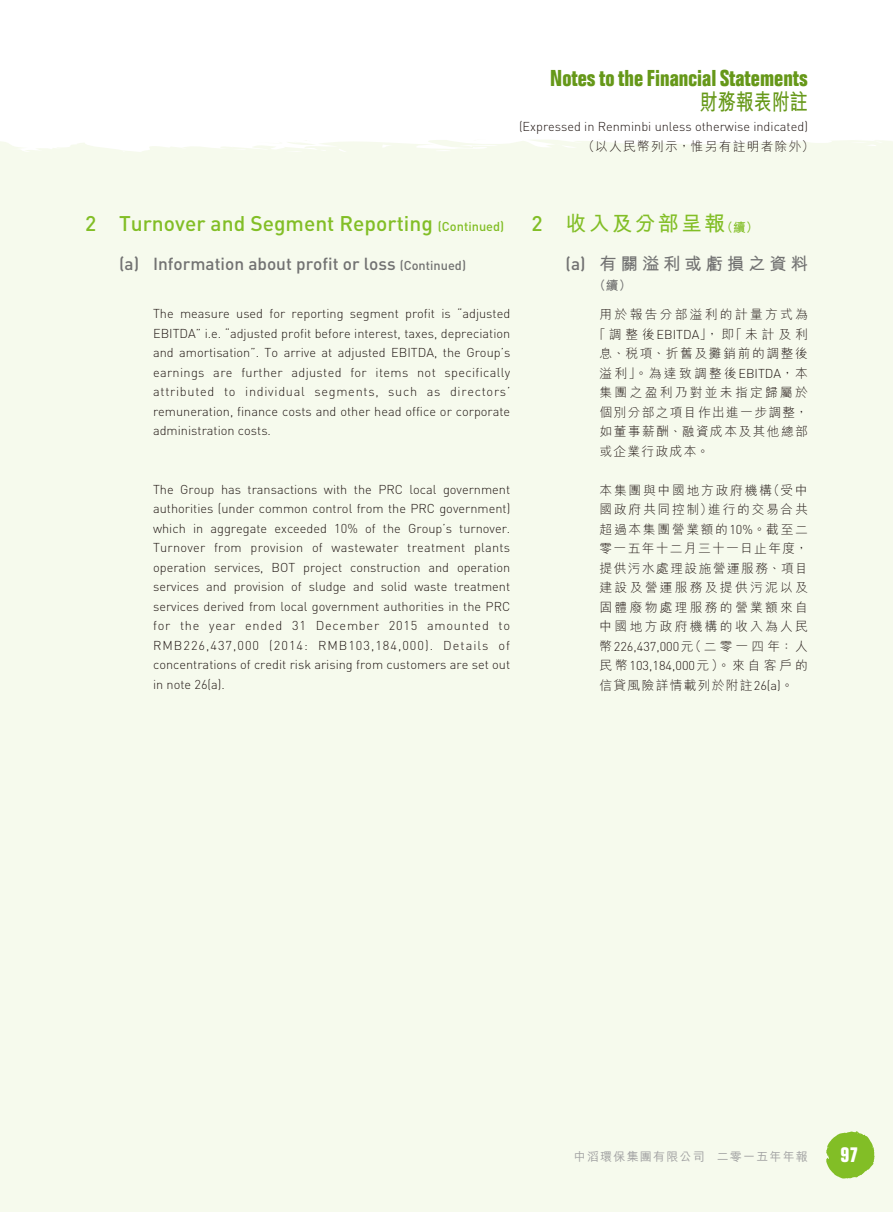
<style>
.page{position:relative;width:893px;height:1212px;background:#f6faed}
.page>*{position:absolute;margin:0;border:0;box-sizing:border-box;transform-origin:0 0}
.t1{font:700 condensed 22.5px "Folio Std";color:#669819}
.t2{font:700 22.5px "M Hei HK";color:#669819;scale:.8 1}
.t3{font:500 21px "DIN Pro";color:#82be26}
.t4{font:700 21px "M Hei HK";letter-spacing:.1em;color:#82be26}
.t5{font:700 condensed 21px "Folio Std";color:#fff}
.t6{font:500 17.25px "DIN Pro";color:#727272}
.t7{font:700 17.25px "M Hei HK";letter-spacing:.23em;color:#727272}
.t8{font:300 12.75px/19.5px "DIN Pro";color:#231916;text-align:justify}
.t9{font:300 12.75px/19.5px "M Hei HK";letter-spacing:.18em;color:#231916;text-align:justify}
.t10{font:300 12.75px "M Hei HK";letter-spacing:.1em;color:#231916}
.t11{font:300 12.75px "M Hei HK";letter-spacing:.13em;color:#231916}
.t12{font:300 12.75px "M Hei HK";letter-spacing:.105em;color:#231916}
.t13{font:300 12.75px "M Hei HK";letter-spacing:.11em;color:#231916}
.t14{font:700 12.75px "M Hei HK";color:#727272}
.t15{font:500 12px "M Hei HK";letter-spacing:.1em;color:#a0a0a1}
.s1{font-size:12.75px}
.s2{font-family:"DIN Pro";font-weight:500}
.s3{font-family:"DIN Pro"}
.s4{font-family:"M Hei HK"}
</style>
<div class="page">
<div style="left:0;top:0;width:893px;height:150px;background:#fff"></div>
<svg style="left:826px;top:1131px;width:49px;height:47px"></svg>
<h1 class="t1" style="left:550px;top:66px;width:259px">Notes to the Financial Statements</h1>
<h1 class="t2" style="left:700px;top:86px;width:136px">財務報表附註</h1>
<p class="t8" style="left:519px;top:116px;width:290px">(Expressed in Renminbi unless otherwise indicated)</p>
<p class="t10" style="left:582px;top:140px;width:234px">（以人民幣列示，惟另有註明者除外）</p>
<h2 class="t3" style="left:85px;top:209px;width:421px">2 Turnover and Segment Reporting <span class="s1">(Continued)</span></h2>
<h3 class="t6" style="left:119px;top:252px;width:348px">(a) Information about profit or loss <span class="s1">(Continued)</span></h3>
<p class="t8" style="left:153px;top:303px;width:359px">The measure used for reporting segment profit is “adjusted EBITDA” i.e. “adjusted profit before interest, taxes, depreciation and amortisation”. To arrive at adjusted EBITDA, the Group’s earnings are further adjusted for items not specifically attributed to individual segments, such as directors’ remuneration, finance costs and other head office or corporate administration costs.</p>
<p class="t8" style="left:153px;top:479px;width:359px">The Group has transactions with the PRC local government authorities (under common control from the PRC government) which in aggregate exceeded 10% of the Group’s turnover.<br>Turnover from provision of wastewater treatment plants operation services, BOT project construction and operation services and provision of sludge and solid waste treatment services derived from local government authorities in the PRC for the year ended 31 December 2015 amounted to RMB226,437,000 (2014: RMB103,184,000). Details of concentrations of credit risk arising from customers are set out in note 26(a).</p>
<h2 class="t4" style="left:531px;top:208px;width:229px"><span class="s2">2</span> 收入及分部呈報<span class="s1">（續）</span></h2>
<h3 class="t7" style="left:566px;top:251px;width:244px"><span class="s2">(a)</span> 有關溢利或虧損之資料</h3>
<p class="t14" style="left:593px;top:276px;width:40px">（續）</p>
<p class="t9" style="left:600px;top:304px;width:210px">用於報告分部溢利的計量方式為</p>
<p class="t9" style="left:593px;top:324px;width:216px">「調整後<span class="s3">EBITDA</span>」，即「未計及利</p>
<p class="t11" style="left:600px;top:347px;width:210px">息、稅項、折舊及攤銷前的調整後</p>
<p class="t9" style="left:600px;top:363px;width:210px">溢利」。為達致調整後<span class="s3">EBITDA</span>，本</p>
<p class="t9" style="left:600px;top:382px;width:210px">集團之盈利乃對並未指定歸屬於</p>
<p class="t12" style="left:600px;top:405px;width:210px">個別分部之項目作出進一步調整，</p>
<p class="t13" style="left:600px;top:425px;width:210px">如董事薪酬、融資成本及其他總部</p>
<p class="t10" style="left:600px;top:444px;width:111px">或企業行政成本。</p>
<p class="t9" style="left:600px;top:480px;width:210px">本集團與中國地方政府機構（受中國政府共同控制）進行的交易合共超過本集團營業額的<span class="s3">10%</span>。截至二零一五年十二月三十一日止年度，提供污水處理設施營運服務、項目建設及營運服務及提供污泥以及固體廢物處理服務的營業額來自中國地方政府機構的收入為人民</p>
<p class="t8" style="left:600px;top:636px;width:210px"><span class="s4">幣</span>226,437,000<span class="s4">元（二零一四年：人民幣</span>103,184,000<span class="s4">元）。來自客戶的</span></p>
<p class="t10" style="left:600px;top:678px;width:196px">信貸風險詳情載列於附註<span class="s3">26(a)</span>。</p>
<p class="t15" style="left:574px;top:1148px;width:235px">中滔環保集團有限公司 二零一五年年報</p>
<h2 class="t5" style="left:840px;top:1143px;width:19px">97</h2>
</div>
